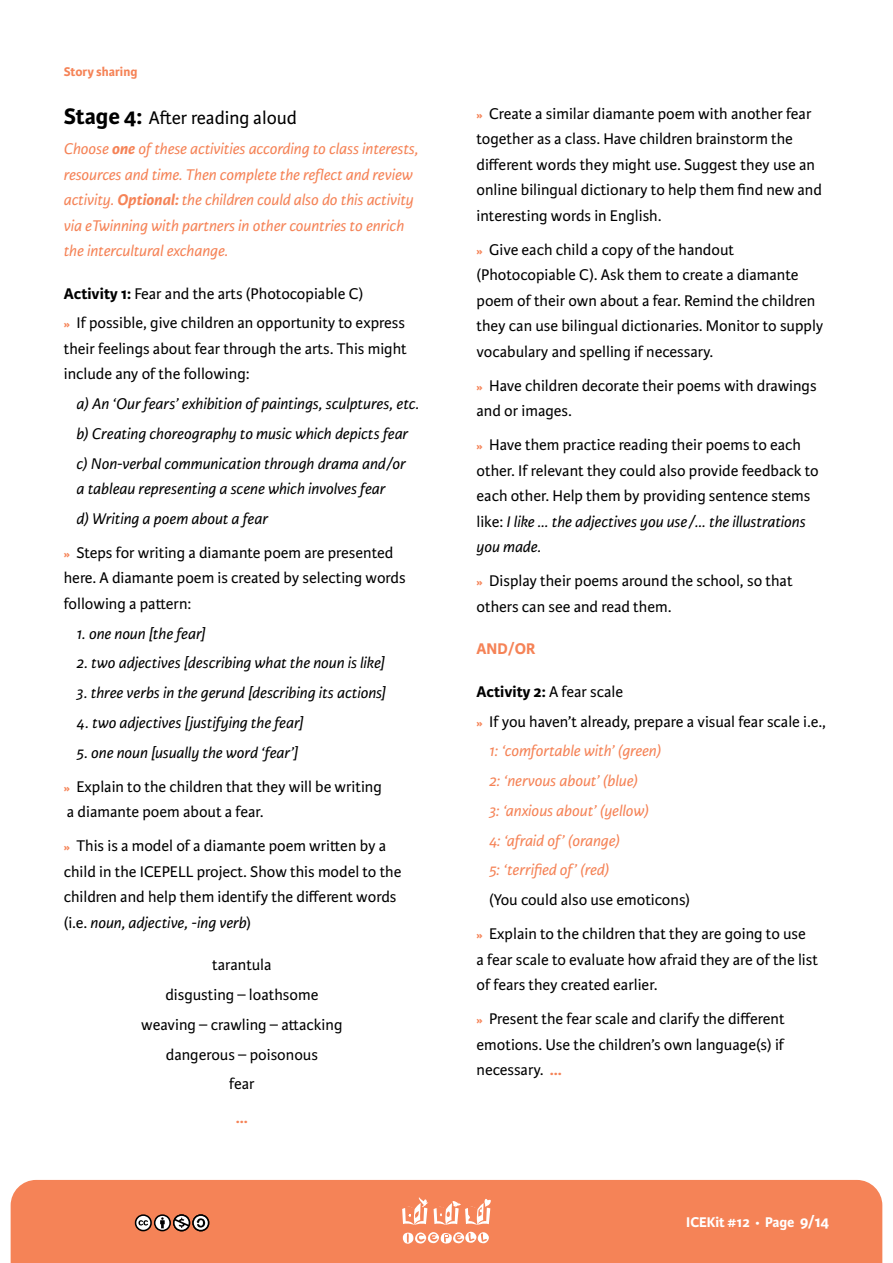
<style>
.page{position:relative;width:893px;height:1263px;background:#fff}
.page>*{position:absolute;margin:0;border:0;box-sizing:border-box;transform-origin:0 0}
.t1{font:19.5px "Karmina Sans";color:#000}
.t2{font:16.5px/25.5px "Karmina Sans";color:#000}
.t3{font:italic 16.5px/29.7px "Karmina Sans";color:#000}
.t4{font:italic 16.5px/25.5px "Karmina Sans";color:#f58357}
.t5{font:700 16.5px "Karmina Sans";color:#000}
.t6{font:700 16.5px "Karmina Sans";color:#f58357}
.t7{font:700 15px "Karmina Sans";color:#fff}
.t8{font:700 13.5px "Karmina Sans";color:#f58357}
.s1{font-weight:700;font-size:24px}
.s2{font-weight:700}
.s3{font-weight:700;font-size:12px;color:#f58357}
.s4{font-style:italic}
.s5{font-weight:400}
.s6{font-weight:700;color:#f58357}
.s7{font-weight:400;font-size:12px}
.s8{font-size:16.5px}
</style>
<div class="page">
<div style="left:11px;top:1180px;width:871px;height:83px;background:#f58357"></div>
<svg style="left:135px;top:1214px;width:74px;height:17px"></svg>
<svg style="left:402px;top:1197px;width:26px;height:28px"></svg>
<svg style="left:434px;top:1198px;width:57px;height:27px"></svg>
<svg style="left:402px;top:1232px;width:87px;height:12px"></svg>
<p class="t8" style="left:64px;top:64px;width:75px">Story sharing</p>
<p class="t1" style="left:64px;top:107px;width:235px"><span class="s1">Stage 4:</span> After reading aloud</p>
<p class="t4" style="left:64px;top:136px;width:356px">Choose <span class="s2">one</span> of these activities according to class interests, resources and time. Then complete the reflect and review activity. <span class="s2">Optional:</span> the children could also do this activity via eTwinning with partners in other countries to enrich the intercultural exchange.</p>
<p class="t2" style="left:64px;top:279px;width:343px;line-height:29.8px"><span class="s2">Activity 1:</span> Fear and the arts (Photocopiable C)<br><span class="s3">»</span> If possible, give children an opportunity to express</p>
<p class="t2" style="left:64px;top:336px;width:344px">their feelings about fear through the arts. This might include any of the following:</p>
<p class="t3" style="left:77px;top:389px;width:344px">a) An ‘Our fears’ exhibition of paintings, sculptures, etc. b) Creating choreography to music which depicts fear c) Non-verbal communication through drama and/or</p>
<p class="t3" style="left:77px;top:474px;width:310px">a tableau representing a scene which involves fear d) Writing a poem about a fear</p>
<p class="t2" style="left:64px;top:540px;width:343px"><span class="s3">»</span> Steps for writing a diamante poem are presented here. A diamante poem is created by selecting words following a pattern:</p>
<p class="t3" style="left:77px;top:619px;width:131px">1. one noun [the fear]</p>
<p class="t3" style="left:77px;top:649px;width:310px">2. two adjectives [describing what the noun is like]</p>
<p class="t3" style="left:77px;top:678px;width:311px">3. three verbs in the gerund [describing its actions]</p>
<p class="t3" style="left:77px;top:708px;width:229px">4. two adjectives [justifying the fear]</p>
<p class="t2" style="left:64px;top:736px;width:320px;line-height:34px;text-indent:13px"><span class="s4">5. one noun [usually the word ‘fear’]<br></span><span class="s3">»</span> Explain to the children that they will be writing</p>
<p class="t2" style="left:64px;top:795px;width:324px;line-height:34px">a diamante poem about a fear.<br><span class="s3">»</span> This is a model of a diamante poem written by a</p>
<p class="t2" style="left:64px;top:859px;width:339px">child in the ICEPELL project. Show this model to the children and help them identify the different words (i.e. <span class="s4">noun, adjective, -ing verb</span>)</p>
<p class="t2" style="left:141px;top:950px;width:203px;line-height:29.7px;text-align:center">tarantula<br>disgusting – loathsome weaving – crawling – attacking dangerous – poisonous<br>fear</p>
<p class="t6" style="left:236px;top:1108px;width:13px">...</p>
<p class="t2" style="left:476px;top:101px;width:347px"><span class="s3">»</span> Create a similar diamante poem with another fear together as a class. Have children brainstorm the different words they might use. Suggest they use an online bilingual dictionary to help them find new and interesting words in English.</p>
<p class="t2" style="left:476px;top:237px;width:348px"><span class="s3">»</span> Give each child a copy of the handout (Photocopiable C). Ask them to create a diamante poem of their own about a fear. Remind the children they can use bilingual dictionaries. Monitor to supply vocabulary and spelling if necessary.</p>
<p class="t2" style="left:476px;top:373px;width:342px"><span class="s3">»</span> Have children decorate their poems with drawings and or images.</p>
<p class="t2" style="left:476px;top:432px;width:344px"><span class="s3">»</span> Have them practice reading their poems to each other. If relevant they could also provide feedback to each other. Help them by providing sentence stems like: <span class="s4">I like … the adjectives you use/… the illustrations you made.</span></p>
<p class="t2" style="left:476px;top:568px;width:318px"><span class="s3">»</span> Display their poems around the school, so that others can see and read them.</p>
<p class="t6" style="left:476px;top:639px;width:60px">AND/OR</p>
<p class="t5" style="left:476px;top:682px;width:148px">Activity 2: <span class="s5">A fear scale</span></p>
<p class="t2" style="left:477px;top:709px;width:351px"><span class="s3">»</span> If you haven’t already, prepare a visual fear scale i.e.,</p>
<p class="t4" style="left:489px;top:739px;width:174px">1: ‘comfortable with’ (green)</p>
<p class="t4" style="left:489px;top:768px;width:150px">2: ‘nervous about’ (blue)</p>
<p class="t4" style="left:489px;top:798px;width:161px">3: ‘anxious about’ (yellow)</p>
<p class="t4" style="left:489px;top:828px;width:132px">4: ‘afraid of’ (orange)</p>
<p class="t4" style="left:489px;top:858px;width:121px">5: ‘terrified of’ (red)</p>
<p class="t2" style="left:477px;top:883px;width:331px;line-height:34px;text-indent:13px">(You could also use emoticons)<br><span class="s3">»</span> Explain to the children that they are going to use</p>
<p class="t2" style="left:476px;top:947px;width:343px">a fear scale to evaluate how afraid they are of the list of fears they created earlier.</p>
<p class="t2" style="left:476px;top:1006px;width:310px;text-align:justify"><span class="s3">»</span> Present the fear scale and clarify the different emotions. Use the children’s own language(s) if necessary. <span class="s6">...</span></p>
<p class="t7" style="left:686px;top:1214px;width:144px">ICEKit #12 <span class="s7">•</span> Page <span class="s8">9/14</span></p>
</div>
